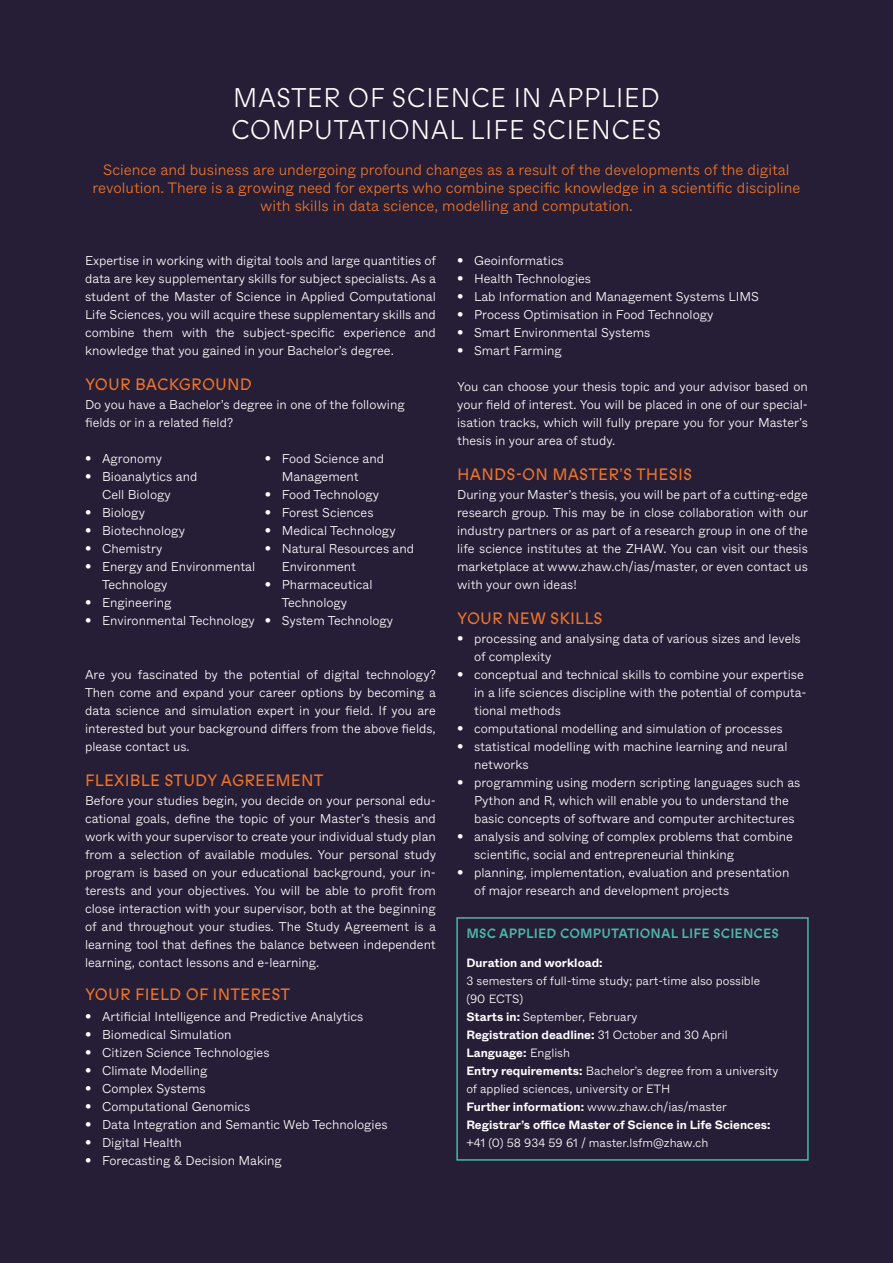
<style>
.page{position:relative;width:893px;height:1263px;background:#261d36}
.page>*{position:absolute;margin:0;border:0;box-sizing:border-box;transform-origin:0 0}
.t1{font:300 27px/32.4px "Prophet";letter-spacing:.01em;color:#fff}
.t2{font:16.5px "Prophet";letter-spacing:.01em;color:#ee7529}
.t3{font:300 15px/18px "Whyte";color:#ee7529;text-align:center}
.t4{font:500 13.5px "Prophet";letter-spacing:.01em;color:#4eb5ac}
.t5{font:300 12.75px/18px "Whyte";color:#fff}
.t6{font:300 12px/18px "Whyte";color:#fff}
.t7{font:700 12px "Whyte";color:#fff}
.s1{font-family:"Helvetica"}
.s2{font-weight:700}
</style>
<div class="page">
<div style="left:456px;top:917px;width:353px;height:244px;border:2px solid #4eb5ac"></div>
<h1 class="t1" style="left:231px;top:81px;width:432px">MASTER OF SCIENCE IN APPLIED<br>COMPUTATIONAL LIFE SCIENCES</h1>
<p class="t3" style="left:93px;top:160px;width:709px">Science and business are undergoing profound changes as a result of the developments of the digital revolution. There is a growing need for experts who combine specific knowledge in a scientific discipline with skills in data science, modelling and computation.</p>
<p class="t5" style="left:85px;top:251px;width:353px;text-align:justify">Expertise in working with digital tools and large quantities of data are key supplementary skills for subject specialists. As a student of the Master of Science in Applied Computational Life Sciences, you will acquire these supplementary skills and combine them with the subject-specific experience and knowledge that you gained in your Bachelor’s degree.</p>
<p class="t2" style="left:85px;top:373px;width:168px">YOUR BACKGROUND</p>
<p class="t5" style="left:85px;top:395px;width:321px">Do you have a Bachelor’s degree in one of the following fields or in a related field?</p>
<p class="t5" style="left:85px;top:449px;width:79px"><span class="s1">•</span> Agronomy</p>
<p class="t5" style="left:102px;top:467px;width:97px;text-indent:-17px"><span class="s1">•</span> Bioanalytics and<br>Cell Biology</p>
<p class="t5" style="left:85px;top:503px;width:62px"><span class="s1">•</span> Biology</p>
<p class="t5" style="left:85px;top:521px;width:101px"><span class="s1">•</span> Biotechnology</p>
<p class="t5" style="left:85px;top:539px;width:79px"><span class="s1">•</span> Chemistry</p>
<p class="t5" style="left:102px;top:557px;width:155px;text-indent:-17px"><span class="s1">•</span> Energy and Environmental<br>Technology</p>
<p class="t5" style="left:85px;top:593px;width:88px"><span class="s1">•</span> Engineering</p>
<p class="t5" style="left:85px;top:611px;width:171px"><span class="s1">•</span> Environmental Technology</p>
<p class="t5" style="left:282px;top:449px;width:104px;text-indent:-17px"><span class="s1">•</span> Food Science and<br>Management</p>
<p class="t5" style="left:265px;top:485px;width:116px"><span class="s1">•</span> Food Technology</p>
<p class="t5" style="left:265px;top:503px;width:110px"><span class="s1">•</span> Forest Sciences</p>
<p class="t5" style="left:265px;top:521px;width:133px"><span class="s1">•</span> Medical Technology</p>
<p class="t5" style="left:282px;top:539px;width:134px;text-indent:-17px"><span class="s1">•</span> Natural Resources and<br>Environment</p>
<p class="t5" style="left:282px;top:575px;width:92px;text-indent:-17px"><span class="s1">•</span> Pharmaceutical<br>Technology</p>
<p class="t5" style="left:265px;top:611px;width:130px"><span class="s1">•</span> System Technology</p>
<p class="t5" style="left:85px;top:665px;width:352px;text-align:justify">Are you fascinated by the potential of digital technology?<br>Then come and expand your career options by becoming a data science and simulation expert in your field. If you are interested but your background differs from the above fi elds, please contact us.</p>
<p class="t2" style="left:85px;top:769px;width:240px">FLEXIBLE STUDY AGREEMENT</p>
<p class="t5" style="left:85px;top:791px;width:353px;text-align:justify">Before your studies begin, you decide on your personal edu&shy;cational goals, define the topic of your Master’s thesis and work with your supervisor to create your individual study plan from a selection of available modules. Your personal study program is based on your educational background, your in&shy;terests and your objectives. You will be able to profit from close interaction with your supervisor, both at the beginning of and throughout your studies. The Study Agreement is a learning tool that defines the balance between independent learning, contact lessons and e-learning.</p>
<p class="t2" style="left:85px;top:983px;width:207px">YOUR FIELD OF INTEREST</p>
<p class="t5" style="left:85px;top:1007px;width:280px"><span class="s1">•</span> Artificial Intelligence and Predictive Analytics</p>
<p class="t5" style="left:85px;top:1025px;width:148px"><span class="s1">•</span> Biomedical Simulation</p>
<p class="t5" style="left:85px;top:1043px;width:186px"><span class="s1">•</span> Citizen Science Technologies</p>
<p class="t5" style="left:85px;top:1061px;width:124px"><span class="s1">•</span> Climate Modelling</p>
<p class="t5" style="left:85px;top:1079px;width:122px"><span class="s1">•</span> Complex Systems</p>
<p class="t5" style="left:85px;top:1097px;width:167px"><span class="s1">•</span> Computational Genomics</p>
<p class="t5" style="left:85px;top:1115px;width:304px"><span class="s1">•</span> Data Integration and Semantic Web Technologies</p>
<p class="t5" style="left:85px;top:1133px;width:98px"><span class="s1">•</span> Digital Health</p>
<p class="t5" style="left:85px;top:1151px;width:198px"><span class="s1">•</span> Forecasting &amp; Decision Making</p>
<p class="t5" style="left:457px;top:251px;width:108px"><span class="s1">•</span> Geoinformatics</p>
<p class="t5" style="left:457px;top:269px;width:135px"><span class="s1">•</span> Health Technologies</p>
<p class="t5" style="left:457px;top:287px;width:303px"><span class="s1">•</span> Lab Information and Management Systems LIMS</p>
<p class="t5" style="left:457px;top:305px;width:258px"><span class="s1">•</span> Process Optimisation in Food Technology</p>
<p class="t5" style="left:457px;top:323px;width:195px"><span class="s1">•</span> Smart Environmental Systems</p>
<p class="t5" style="left:457px;top:341px;width:106px"><span class="s1">•</span> Smart Farming</p>
<p class="t5" style="left:457px;top:377px;width:352px;text-align:justify">You can choose your thesis topic and your advisor based on your field of interest. You will be placed in one of our special&shy;isation tracks, which will fully prepare you for your Master’s thesis in your area of study.</p>
<p class="t2" style="left:457px;top:463px;width:237px">HANDS-ON MASTER’S THESIS</p>
<p class="t5" style="left:457px;top:485px;width:353px;text-align:justify">During your Master’s thesis, you will be part of a cutting-edge research group. This may be in close collaboration with our industry partners or as part of a research group in one of the life science institutes at the ZHAW. You can visit our thesis marketplace at www.zhaw.ch/ias/master, or even contact us with your own ideas!</p>
<p class="t2" style="left:457px;top:607px;width:147px">YOUR NEW SKILLS</p>
<p class="t5" style="left:474px;top:629px;width:328px;text-indent:-17px"><span class="s1">•</span> processing and analysing data of various sizes and levels of complexity</p>
<p class="t5" style="left:474px;top:665px;width:334px;text-indent:-17px"><span class="s1">•</span> conceptual and technical skills to combine your expertise in a life sciences discipline with the potential of computa&shy;tional methods</p>
<p class="t5" style="left:457px;top:719px;width:327px"><span class="s1">•</span> computational modelling and simulation of processes</p>
<p class="t5" style="left:474px;top:737px;width:315px;text-indent:-17px"><span class="s1">•</span> statistical modelling with machine learning and neural networks</p>
<p class="t5" style="left:474px;top:773px;width:328px;text-indent:-17px"><span class="s1">•</span> programming using modern scripting languages such as<br>Python and R, which will enable you to understand the basic concepts of software and computer architectures</p>
<p class="t5" style="left:474px;top:827px;width:320px;text-indent:-17px"><span class="s1">•</span> analysis and solving of complex problems that combine scientific, social and entrepreneurial thinking</p>
<p class="t5" style="left:474px;top:863px;width:317px;text-indent:-17px"><span class="s1">•</span> planning, implementation, evaluation and presentation of major research and development projects</p>
<p class="t4" style="left:466px;top:924px;width:314px">MSC APPLIED COMPUTATIONAL LIFE SCIENCES</p>
<p class="t7" style="left:466px;top:953px;width:138px">Duration and workload:</p>
<p class="t6" style="left:466px;top:971px;width:314px">3 semesters of full-time study; part-time also possible (90 ECTS)<br><span class="s2">Starts in:</span> September, February<br><span class="s2">Registration deadline:</span> 31 October and 30 April <span class="s2">Language:</span> English<br><span class="s2">Entry requirements:</span> Bachelor’s degree from a university of applied sciences, university or ETH<br><span class="s2">Further information:</span> www.zhaw.ch/ias/master <span class="s2">Registrar’s office Master of Science in Life Sciences:</span></p>
<p class="t6" style="left:466px;top:1133px;width:244px">+41 (0) 58 934 59 61 / master.lsfm@zhaw.ch</p>
</div>
